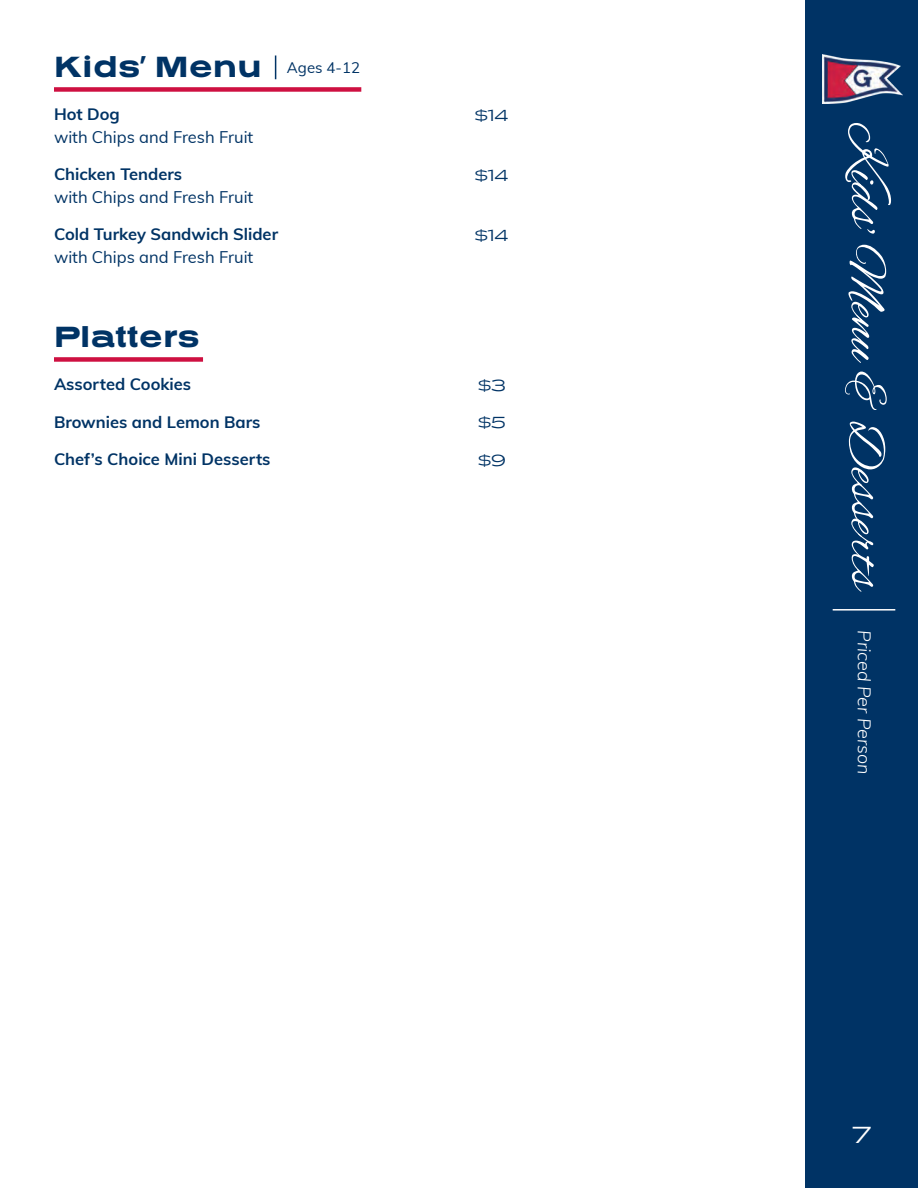
<style>
.page{position:relative;width:918px;height:1188px;background:#fff}
.page>*{position:absolute;margin:0;border:0;box-sizing:border-box;transform-origin:0 0}
.t1{font:52.5px "Alex Brush";color:#fff}
.t2{font:30px "Presicav Hv";color:#003365}
.t3{font:24px "Presicav Lt";color:#fff}
.t4{font:italic 300 18px "Muli";color:#fff}
.t5{font:700 16.5px "Muli";color:#003365}
.t6{font:16.5px "Muli";color:#003365}
.t7{font:16.5px "Presicav Lt";color:#003365}
.t8{font:15px "Muli";color:#003365}
</style>
<div class="page">
<div style="left:54px;top:357px;width:149px;height:5px;background:#ce1041"></div>
<div style="left:54px;top:87px;width:307px;height:5px;background:#ce1041"></div>
<svg style="left:275px;top:56px;width:1px;height:23px"></svg>
<div style="left:806px;top:0;width:112px;height:1188px;background:#003365"></div>
<img style="left:822px;top:54px;width:80px;height:49px">
<hr style="left:833px;top:609px;width:62px;height:2px;background:#fff">
<p class="t2" style="left:54px;top:48px;width:209px">Kids’ Menu</p>
<p class="t5" style="left:54px;top:102px;width:67px">Hot Dog</p>
<p class="t6" style="left:54px;top:125px;width:201px">with Chips and Fresh Fruit</p>
<p class="t5" style="left:54px;top:162px;width:130px">Chicken Tenders</p>
<p class="t6" style="left:54px;top:185px;width:201px">with Chips and Fresh Fruit</p>
<p class="t5" style="left:54px;top:222px;width:226px">Cold Turkey Sandwich Slider</p>
<p class="t6" style="left:54px;top:245px;width:201px">with Chips and Fresh Fruit</p>
<p class="t8" style="left:287px;top:57px;width:75px">Ages 4-12</p>
<p class="t2" style="left:54px;top:318px;width:148px">Platters</p>
<p class="t5" style="left:54px;top:372px;width:139px">Assorted Cookies</p>
<p class="t5" style="left:54px;top:410px;width:208px">Brownies and Lemon Bars</p>
<p class="t5" style="left:54px;top:447px;width:218px">Chef’s Choice Mini Desserts</p>
<p class="t7" style="left:475px;top:105px;width:35px">$14</p>
<p class="t7" style="left:475px;top:165px;width:35px">$14</p>
<p class="t7" style="left:475px;top:225px;width:35px">$14</p>
<p class="t7" style="left:478px;top:375px;width:29px">$3</p>
<p class="t7" style="left:478px;top:412px;width:29px">$5</p>
<p class="t7" style="left:478px;top:450px;width:29px">$9</p>
<p class="t1" style="left:895px;top:122px;width:472px;rotate:90deg">Kids’ Menu &amp; Desserts</p>
<p class="t4" style="left:877px;top:630px;width:146px;rotate:90deg">Priced Per Person</p>
<p class="t3" style="left:852px;top:1120px;width:22px">7</p>
</div>
